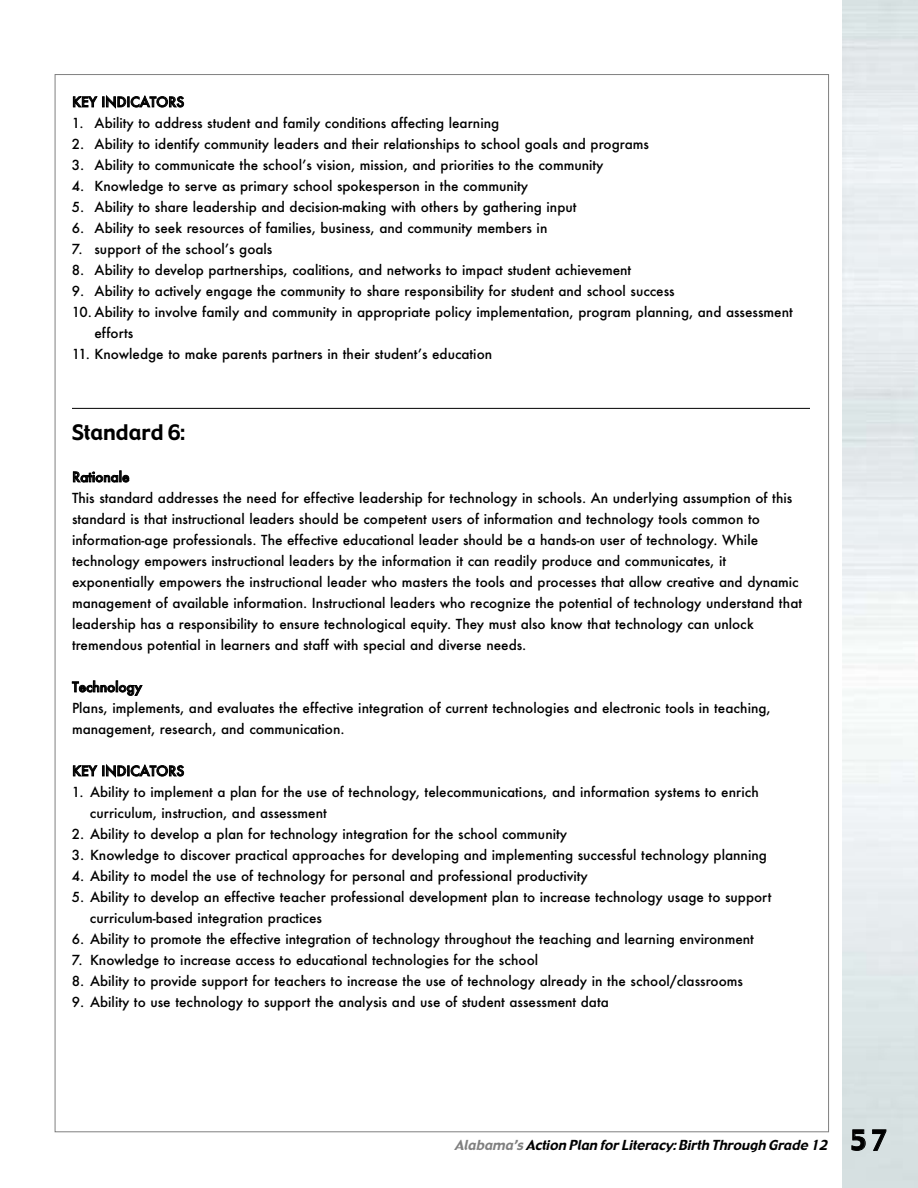
<style>
.page{position:relative;width:918px;height:1188px;background:#fff}
.page>*{position:absolute;margin:0;border:0;box-sizing:border-box;transform-origin:0 0}
.t1{font:21px "Gadget";color:#000}
.t2{font:500 13.5px/21px "Futura";color:#000}
.t3{font:italic 13.5px "Gadget";color:#000}
.s1{color:#808080}
.s2{font-style:normal;font-size:27px}
</style>
<div class="page">
<hr style="left:72px;top:408px;width:738px;height:1px;background:#000">
<p class="t2" style="left:72px;top:93px;width:114px">KEY INDICATORS</p>
<p class="t2" style="left:72px;top:114px;width:429px">1. Ability to address student and family conditions affecting learning</p>
<p class="t2" style="left:72px;top:135px;width:579px">2. Ability to identify community leaders and their relationships to school goals and programs</p>
<p class="t2" style="left:72px;top:156px;width:533px">3. Ability to communicate the school’s vision, mission, and priorities to the community</p>
<p class="t2" style="left:72px;top:177px;width:458px">4. Knowledge to serve as primary school spokesperson in the community</p>
<p class="t2" style="left:72px;top:198px;width:506px">5. Ability to share leadership and decision-making with others by gathering input</p>
<p class="t2" style="left:72px;top:219px;width:477px">6. Ability to seek resources of families, business, and community members in</p>
<p class="t2" style="left:72px;top:240px;width:202px">7. support of the school’s goals</p>
<p class="t2" style="left:72px;top:261px;width:561px">8. Ability to develop partnerships, coalitions, and networks to impact student achievement</p>
<p class="t2" style="left:72px;top:282px;width:604px">9. Ability to actively engage the community to share responsibility for student and school success</p>
<p class="t2" style="left:94px;top:303px;width:700px;text-indent:-23px">10. Ability to involve family and community in appropriate policy implementation, program planning, and assessment efforts</p>
<p class="t2" style="left:72px;top:345px;width:422px">11. Knowledge to make parents partners in their student’s education</p>
<h1 class="t1" style="left:72px;top:424px;width:114px">Standard 6:</h1>
<p class="t2" style="left:72px;top:468px;width:732px">Rationale<br>This standard addresses the need for effective leadership for technology in schools. An underlying assumption of this standard is that instructional leaders should be competent users of information and technology tools common to information-age professionals. The effective educational leader should be a hands-on user of technology. While technology empowers instructional leaders by the information it can readily produce and communicates, it exponentially empowers the instructional leader who masters the tools and processes that allow creative and dynamic management of available information. Instructional leaders who recognize the potential of technology understand that leadership has a responsibility to ensure technological equity. They must also know that technology can unlock tremendous potential in learners and staff with special and diverse needs.</p>
<p class="t2" style="left:72px;top:678px;width:700px">Technology<br>Plans, implements, and evaluates the effective integration of current technologies and electronic tools in teaching, management, research, and communication.</p>
<p class="t2" style="left:72px;top:762px;width:114px">KEY INDICATORS</p>
<p class="t2" style="left:90px;top:783px;width:670px;text-indent:-18px">1. Ability to implement a plan for the use of technology, telecommunications, and information systems to enrich curriculum, instruction, and assessment</p>
<p class="t2" style="left:72px;top:825px;width:497px">2. Ability to develop a plan for technology integration for the school community</p>
<p class="t2" style="left:72px;top:846px;width:696px">3. Knowledge to discover practical approaches for developing and implementing successful technology planning</p>
<p class="t2" style="left:72px;top:867px;width:517px">4. Ability to model the use of technology for personal and professional productivity</p>
<p class="t2" style="left:90px;top:888px;width:683px;text-indent:-18px">5. Ability to develop an effective teacher professional development plan to increase technology usage to support curriculum-based integration practices</p>
<p class="t2" style="left:72px;top:930px;width:683px">6. Ability to promote the effective integration of technology throughout the teaching and learning environment</p>
<p class="t2" style="left:72px;top:951px;width:468px">7. Knowledge to increase access to educational technologies for the school</p>
<p class="t2" style="left:72px;top:972px;width:673px">8. Ability to provide support for teachers to increase the use of technology already in the school/classrooms</p>
<p class="t2" style="left:72px;top:993px;width:538px">9. Ability to use technology to support the analysis and use of student assessment data</p>
<p class="t3" style="left:455px;top:1139px;width:434px"><span class="s1">Alabama’s</span> Action Plan for Literacy:Birth Through Grade 12 <span class="s2">5 7</span></p>
</div>
